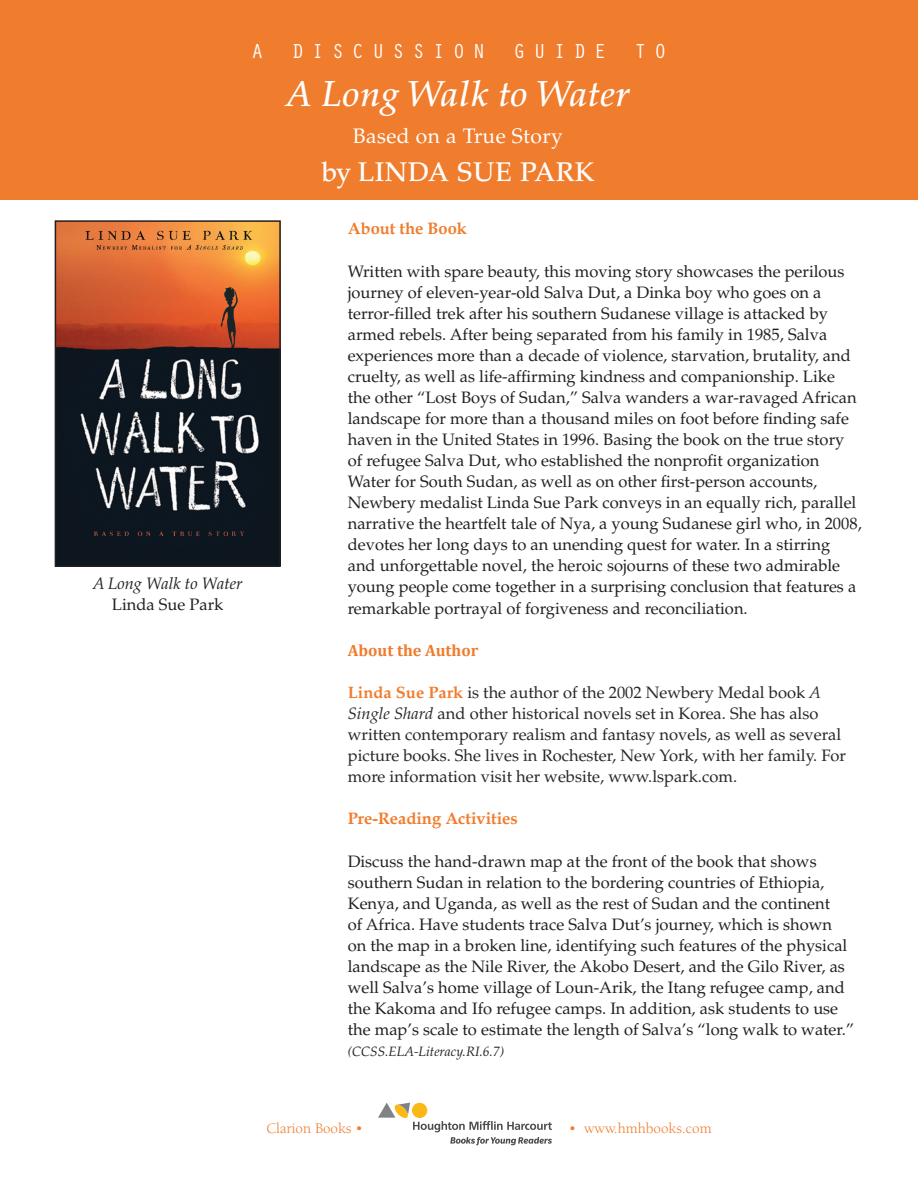
<style>
.page{position:relative;width:918px;height:1188px;background:#fff}
.page>*{position:absolute;margin:0;border:0;box-sizing:border-box;transform-origin:0 0}
.t1{font:italic 500 36px "Palatino LT Std";letter-spacing:.02em;color:#fff}
.t2{font:500 27px "Palatino LT Std";letter-spacing:.02em;color:#fff}
.t3{font:21px "Orator Std";letter-spacing:.36em;color:#fff}
.t4{font:21px "Palatino LT Std";letter-spacing:.02em;color:#fff}
.t5{font:16.5px/21px "Palatino LT Std";color:#231f20}
.t6{font:16.5px/21px "Palatino LT Std";color:#272727}
.t7{font:700 16.5px "Book Antiqua";color:#f07c2d}
.t8{font:italic 16.5px "Palatino LT Std";color:#231f20}
.t9{font:700 16.5px "Cambria";color:#f07c2d}
.t10{font:15px "Berkeley Std";color:#f07c2d}
.t11{font:italic 13.5px "Palatino LT Std";color:#231f20}
.s1{font-weight:700;color:#f07c2d}
.s2{font-style:italic}
</style>
<div class="page">
<div style="left:0;top:0;width:918px;height:199px;background:#f07c2d"></div>
<img style="left:58px;top:223px;width:220px;height:341px">
<div style="left:55px;top:220px;width:226px;height:347px;border:2px solid #231f20"></div>
<svg style="left:378px;top:1103px;width:174px;height:42px"></svg>
<p class="t8" style="left:93px;top:574px;width:151px">A Long Walk to Water</p>
<p class="t5" style="left:112px;top:594px;width:113px">Linda Sue Park</p>
<p class="t3" style="left:251px;top:36px;width:14px">A</p>
<p class="t3" style="left:291px;top:36px;width:196px">DISCUSSION</p>
<p class="t3" style="left:513px;top:36px;width:95px">GUIDE</p>
<p class="t3" style="left:634px;top:36px;width:34px">T O</p>
<h1 class="t1" style="left:287px;top:72px;width:344px">A Long Walk to Water</h1>
<p class="t4" style="left:353px;top:124px;width:211px">Based on a True Story</p>
<h2 class="t2" style="left:322px;top:156px;width:274px">BY LINDA SUE PARK</h2>
<p class="t7" style="left:348px;top:219px;width:121px">About the Book</p>
<p class="t5" style="left:348px;top:261px;width:516px">Written with spare beauty, this moving story showcases the perilous journey of eleven-year-old Salva Dut, a Dinka boy who goes on a terror-filled trek after his southern Sudanese village is attacked by armed rebels. After being separated from his family in 1985, Salva experiences more than a decade of violence, starvation, brutality, and cruelty, as well as life-affirming kindness and companionship. Like the other “Lost Boys of Sudan,” Salva wanders a war-ravaged African landscape for more than a thousand miles on foot before finding safe haven in the United States in 1996. Basing the book on the true story of refugee Salva Dut, who established the nonprofit organization Water for South Sudan, as well as on other first-person accounts, Newbery medalist Linda Sue Park conveys in an equally rich, parallel narrative the heartfelt tale of Nya, a young Sudanese girl who, in 2008, devotes her long days to an unending quest for water. In a stirring and unforgettable novel, the heroic sojourns of these two admirable young people come together in a surprising conclusion that features a remarkable portrayal of forgiveness and reconciliation.</p>
<p class="t9" style="left:348px;top:638px;width:132px">About the Author</p>
<p class="t6" style="left:348px;top:682px;width:500px"><span class="s1">Linda Sue Park</span> is the author of the 2002 Newbery Medal book <span class="s2">A Single Shard</span> and other historical novels set in Korea. She has also written contemporary realism and fantasy novels, as well as several picture books. She lives in Rochester, New York, with her family. For more information visit her website, www.lspark.com.</p>
<p class="t7" style="left:348px;top:809px;width:171px">Pre-Reading Activities</p>
<p class="t5" style="left:348px;top:851px;width:508px">Discuss the hand-drawn map at the front of the book that shows southern Sudan in relation to the bordering countries of Ethiopia, Kenya, and Uganda, as well as the rest of Sudan and the continent<br>of Africa. Have students trace Salva Dut’s journey, which is shown on the map in a broken line, identifying such features of the physical landscape as the Nile River, the Akobo Desert, and the Gilo River, as well Salva’s home village of Loun-Arik, the Itang refugee camp, and the Kakoma and Ifo refugee camps. In addition, ask students to use the map’s scale to estimate the length of Salva’s “long walk to water.”</p>
<p class="t11" style="left:348px;top:1043px;width:158px">(CCSS.ELA-Literacy.RI.6.7)</p>
<p class="t10" style="left:267px;top:1120px;width:98px">Clarion Books •</p>
<p class="t10" style="left:569px;top:1120px;width:144px">• www.hmhbooks.com</p>
</div>
